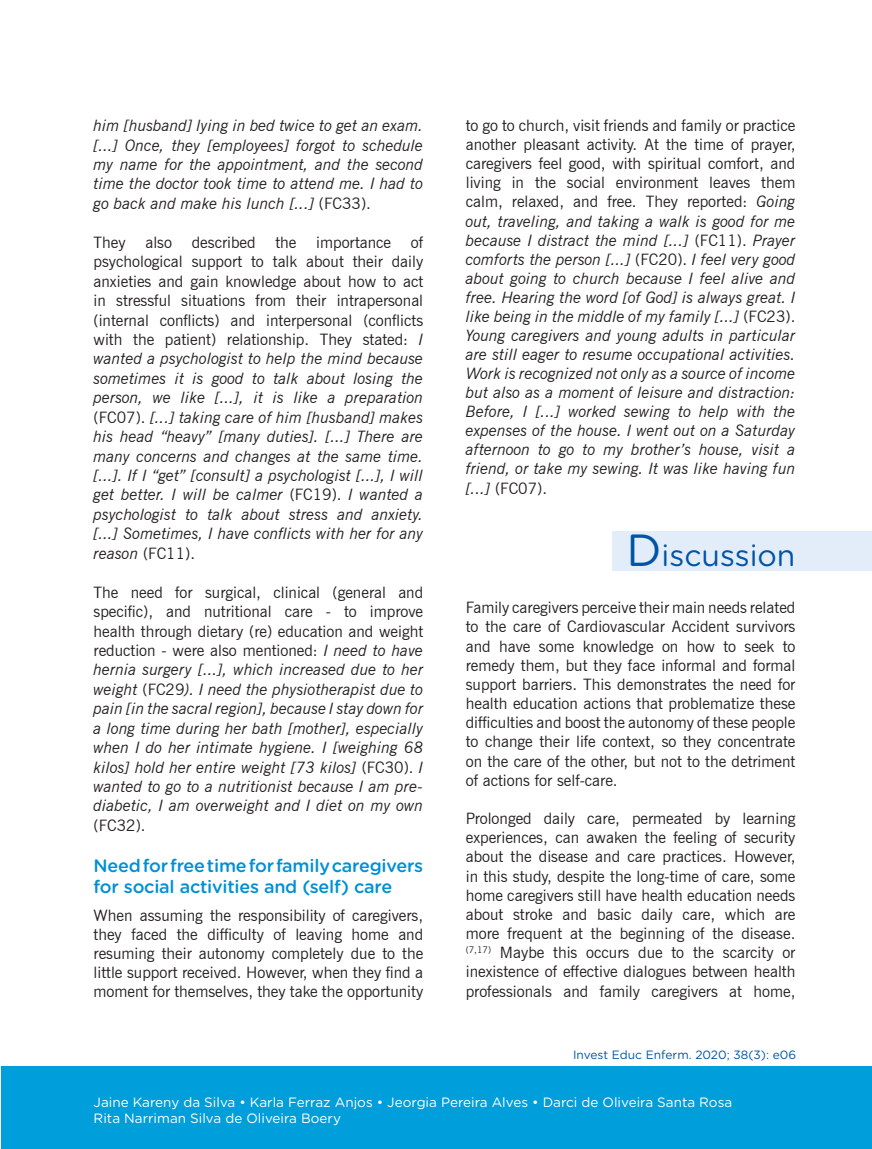
<style>
.page{position:relative;width:872px;height:1149px;background:#fff}
.page>*{position:absolute;margin:0;border:0;box-sizing:border-box;transform-origin:0 0}
.t1{font:30px "Gotham Rounded";color:#0054a6}
.t2{font:500 18px/21.6px "Gotham Rounded";letter-spacing:-.015em;color:#0090d5}
.t3{font:italic 15.75px/19.4px "News Gothic BT";color:#231f20;text-align:justify}
.t4{font:15.75px/19.2px "News Gothic BT";color:#231f20;text-align:justify}
.t5{font:13.5px/16.2px "Gotham Rounded";color:#fff}
.t6{font:12px "Gotham Rounded";color:#0054a6}
.s1{font-style:normal}
.s2{font-size:45px}
</style>
<div class="page">
<div style="left:1px;top:1065px;width:871px;height:83px;background:#009edb"></div>
<div style="left:612px;top:531px;width:260px;height:39px;background:#e2edf9"></div>
<p class="t3" style="left:94px;top:116px;width:331px">him [husband] lying in bed twice to get an exam. [...] Once, they [employees] forgot to schedule my name for the appointment, and the second time the doctor took time to attend me. I had to go back and make his lunch [...] <span class="s1">(FC33).</span></p>
<p class="t4" style="left:94px;top:232px;width:34px">They</p>
<p class="t4" style="left:145px;top:232px;width:28px">also</p>
<p class="t4" style="left:192px;top:232px;width:65px">described</p>
<p class="t4" style="left:275px;top:232px;width:23px">the</p>
<p class="t4" style="left:316px;top:232px;width:76px">importance</p>
<p class="t3" style="left:94px;top:232px;width:331px;text-indent:317px"><span class="s1">of psychological support to talk about their daily anxieties and gain knowledge about how to act in stressful situations from their intrapersonal (internal conflicts) and interpersonal (conflicts with the patient) relationship. They stated:</span> I wanted a psychologist to help the mind because sometimes it is good to talk about losing the person, we like [...], it is like a preparation <span class="s1">(FC07).</span> [...] taking care of him [husband] makes his head “heavy” [many duties]. [...] There are many concerns and changes at the same time. [...]. If I “get” [consult] a psychologist [...], I will get better. I will be calmer <span class="s1">(FC19).</span> I wanted a psychologist to talk about stress and anxiety. [...] Sometimes, I have conflicts with her for any reason <span class="s1">(FC11).</span></p>
<p class="t3" style="left:94px;top:582px;width:331px"><span class="s1">The need for surgical, clinical (general and specific), and nutritional care - to improve health through dietary (re) education and weight reduction - were also mentioned:</span> I need to have hernia surgery [...], which increased due to her weight <span class="s1">(FC29</span>). I need the physiotherapist due to pain [in the sacral region], because I stay down for a long time during her bath [mother], especially when I do her intimate hygiene. I [weighing 68 kilos] hold her entire weight [73 kilos] <span class="s1">(FC30).</span> I wanted to go to a nutritionist because I am pre&shy;diabetic, I am overweight and I diet on my own</p>
<p class="t4" style="left:94px;top:815px;width:54px">(FC32).</p>
<p class="t2" style="left:94px;top:853px;width:331px">Need for free time for family caregivers for social activities and (self) care</p>
<p class="t4" style="left:94px;top:905px;width:331px">When assuming the responsibility of caregivers, they faced the difficulty of leaving home and resuming their autonomy completely due to the little support received. However, when they find a moment for themselves, they take the opportunity</p>
<p class="t3" style="left:466px;top:116px;width:331px"><span class="s1">to go to church, visit friends and family or practice another pleasant activity. At the time of prayer, caregivers feel good, with spiritual comfort, and living in the social environment leaves them calm, relaxed, and free. They reported:</span> Going out, traveling, and taking a walk is good for me because I distract the mind [...] <span class="s1">(FC11).</span> Prayer comforts the person [...] <span class="s1">(FC20).</span> I feel very good about going to church because I feel alive and free. Hearing the word [of God] is always great. I like being in the middle of my family [...] <span class="s1">(FC23).<br></span>Young caregivers and young adults in particular are still eager to resume occupational activities.<br>Work is recognized not only as a source of income but also as a moment of leisure and distraction:<br>Before, I [...] worked sewing to help with the expenses of the house. I went out on a Saturday afternoon to go to my brother’s house, visit a friend, or take my sewing. It was like having fun [...] <span class="s1">(FC07).</span></p>
<h1 class="t1" style="left:626px;top:535px;width:170px"><span class="s2">D</span>iscussion</h1>
<p class="t4" style="left:466px;top:597px;width:331px">Family caregivers perceive their main needs related to the care of Cardiovascular Accident survivors and have some knowledge on how to seek to remedy them, but they face informal and formal support barriers. This demonstrates the need for health education actions that problematize these difficulties and boost the autonomy of these people to change their life context, so they concentrate on the care of the other, but not to the detriment of actions for self-care.</p>
<p class="t4" style="left:466px;top:808px;width:331px">Prolonged daily care, permeated by learning experiences, can awaken the feeling of security about the disease and care practices. However, in this study, despite the long-time of care, some home caregivers still have health education needs about stroke and basic daily care, which are more frequent at the beginning of the disease. <sup>(7,17)</sup> Maybe this occurs due to the scarcity or inexistence of effective dialogues between health professionals and family caregivers at home,</p>
<p class="t6" style="left:573px;top:1045px;width:225px">Invest Educ Enferm. 2020; 38(3): e06</p>
<p class="t5" style="left:94px;top:1093px;width:640px">Jaine Kareny da Silva • Karla Ferraz Anjos • Jeorgia Pereira Alves • Darci de Oliveira Santa Rosa<br>Rita Narriman Silva de Oliveira Boery</p>
</div>
